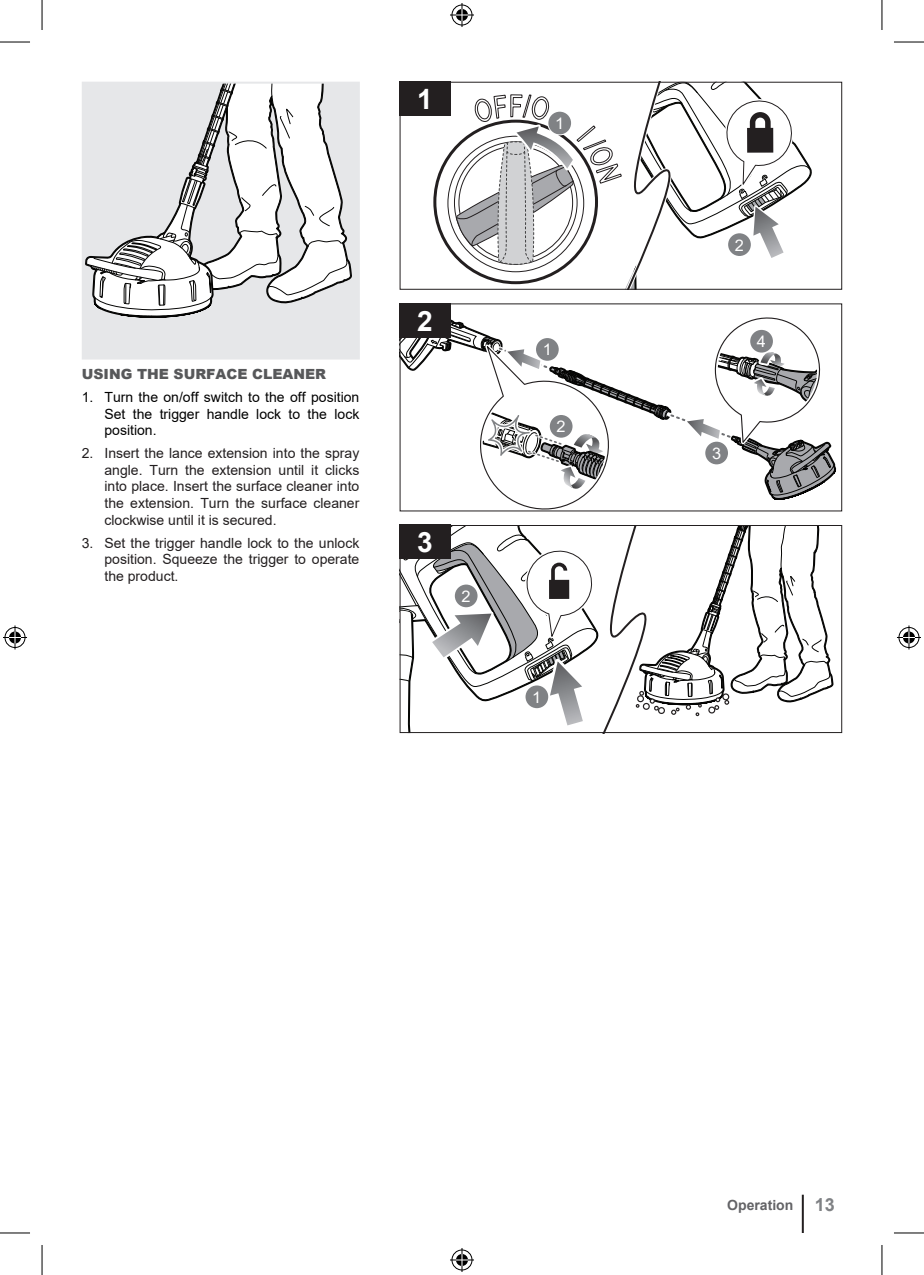
<style>
.page{position:relative;width:924px;height:1275px;background:#fff}
.page>*{position:absolute;margin:0;border:0;box-sizing:border-box;transform-origin:0 0}
.t1{font:700 28px "Arial";color:#fff}
.t2{font:16px "Arial";color:#fff}
.t3{font:14px/16.8px "Arial";color:#231f20;text-align:justify}
.t4{font:14px/16.8px "Arial";color:#000;text-align:justify}
.Title_Header{font:900 14px "Arial";color:#57585a}
.t5{font:700 14px "Arial";color:#636366}
.s1{font-size:18px;color:#808285}
</style>
<div class="page">
<hr style="left:801px;top:1194px;width:2px;height:39px;background:#231f20">
<svg style="left:455px;top:84px;width:356px;height:204px"></svg>
<div style="left:399px;top:82px;width:442px;height:208px;border:1px solid #231f20"></div>
<div style="left:399px;top:82px;width:51px;height:34px;background:#231f20"></div>
<svg style="left:401px;top:305px;width:436px;height:204px"></svg>
<div style="left:534px;top:337px;width:25px;height:25px;border:2px solid #fff;border-radius:50%"></div>
<div style="left:535px;top:338px;width:23px;height:23px;background:#808285;border-radius:50%"></div>
<div style="left:548px;top:414px;width:25px;height:25px;border:2px solid #fff;border-radius:50%"></div>
<div style="left:549px;top:415px;width:23px;height:23px;background:#808285;border-radius:50%"></div>
<div style="left:704px;top:441px;width:24px;height:24px;border:2px solid #fff;border-radius:50%"></div>
<div style="left:705px;top:442px;width:22px;height:22px;background:#808285;border-radius:50%"></div>
<div style="left:748px;top:329px;width:25px;height:24px;border:2px solid #fff;border-radius:50%"></div>
<div style="left:749px;top:330px;width:23px;height:22px;background:#808285;border-radius:50%"></div>
<div style="left:399px;top:303px;width:51px;height:34px;background:#231f20"></div>
<svg style="left:85px;top:85px;width:268px;height:271px"></svg>
<div style="left:82px;top:82px;width:277px;height:277px;border:2px solid #e6e7e9"></div>
<svg style="left:401px;top:527px;width:433px;height:204px"></svg>
<div style="left:524px;top:684px;width:25px;height:25px;border:2px solid #fff;border-radius:50%"></div>
<div style="left:525px;top:685px;width:23px;height:23px;background:#808285;border-radius:50%"></div>
<div style="left:453px;top:583px;width:25px;height:25px;border:2px solid #fff;border-radius:50%"></div>
<div style="left:454px;top:584px;width:23px;height:23px;background:#808285;border-radius:50%"></div>
<div style="left:399px;top:525px;width:442px;height:208px;border:1px solid #231f20"></div>
<div style="left:399px;top:525px;width:51px;height:34px;background:#231f20"></div>
<hr style="left:0;top:42px;width:30px;height:1px;background:#000">
<hr style="left:893px;top:42px;width:30px;height:1px;background:#000">
<hr style="left:0;top:1232px;width:30px;height:1px;background:#000">
<hr style="left:893px;top:1232px;width:30px;height:1px;background:#000">
<hr style="left:42px;top:0;width:1px;height:30px;background:#000">
<hr style="left:42px;top:1245px;width:1px;height:30px;background:#000">
<hr style="left:881px;top:0;width:1px;height:30px;background:#000">
<hr style="left:881px;top:1245px;width:1px;height:30px;background:#000">
<svg style="left:450px;top:3px;width:24px;height:24px"></svg>
<svg style="left:450px;top:1248px;width:24px;height:24px"></svg>
<svg style="left:3px;top:625px;width:24px;height:24px"></svg>
<svg style="left:897px;top:625px;width:23px;height:24px"></svg>
<p class="t1" style="left:417px;top:79px;width:17px">1</p>
<p class="t2" style="left:555px;top:112px;width:11px">1</p>
<p class="Title_Header" style="left:82px;top:364px;width:246px">USING THE SURFACE CLEANER</p>
<p class="t4" style="left:104px;top:388px;width:256px;text-indent:-23px">1. Turn the on/off switch to the off position Set the trigger handle lock to the lock position.</p>
<p class="t3" style="left:104px;top:444px;width:256px;text-indent:-23px">2. Insert the lance extension into the spray angle. Turn the extension until it clicks into place. Insert the surface cleaner into the extension. Turn the surface cleaner clockwise until it is secured.</p>
<p class="t3" style="left:104px;top:534px;width:256px;text-indent:-23px">3. Set the trigger handle lock to the unlock position. Squeeze the trigger to operate the product.</p>
<p class="t1" style="left:417px;top:301px;width:17px">2</p>
<p class="t1" style="left:417px;top:522px;width:17px">3</p>
<p class="t2" style="left:461px;top:585px;width:11px">2</p>
<p class="t2" style="left:542px;top:339px;width:11px">1</p>
<p class="t2" style="left:556px;top:416px;width:11px">2</p>
<p class="t2" style="left:532px;top:686px;width:11px">1</p>
<p class="t2" style="left:734px;top:234px;width:11px">2</p>
<p class="t2" style="left:756px;top:330px;width:11px">4</p>
<p class="t2" style="left:711px;top:442px;width:11px">3</p>
<p class="t5" style="left:726px;top:1195px;width:109px">Operation <span class="s1">13</span></p>
</div>
